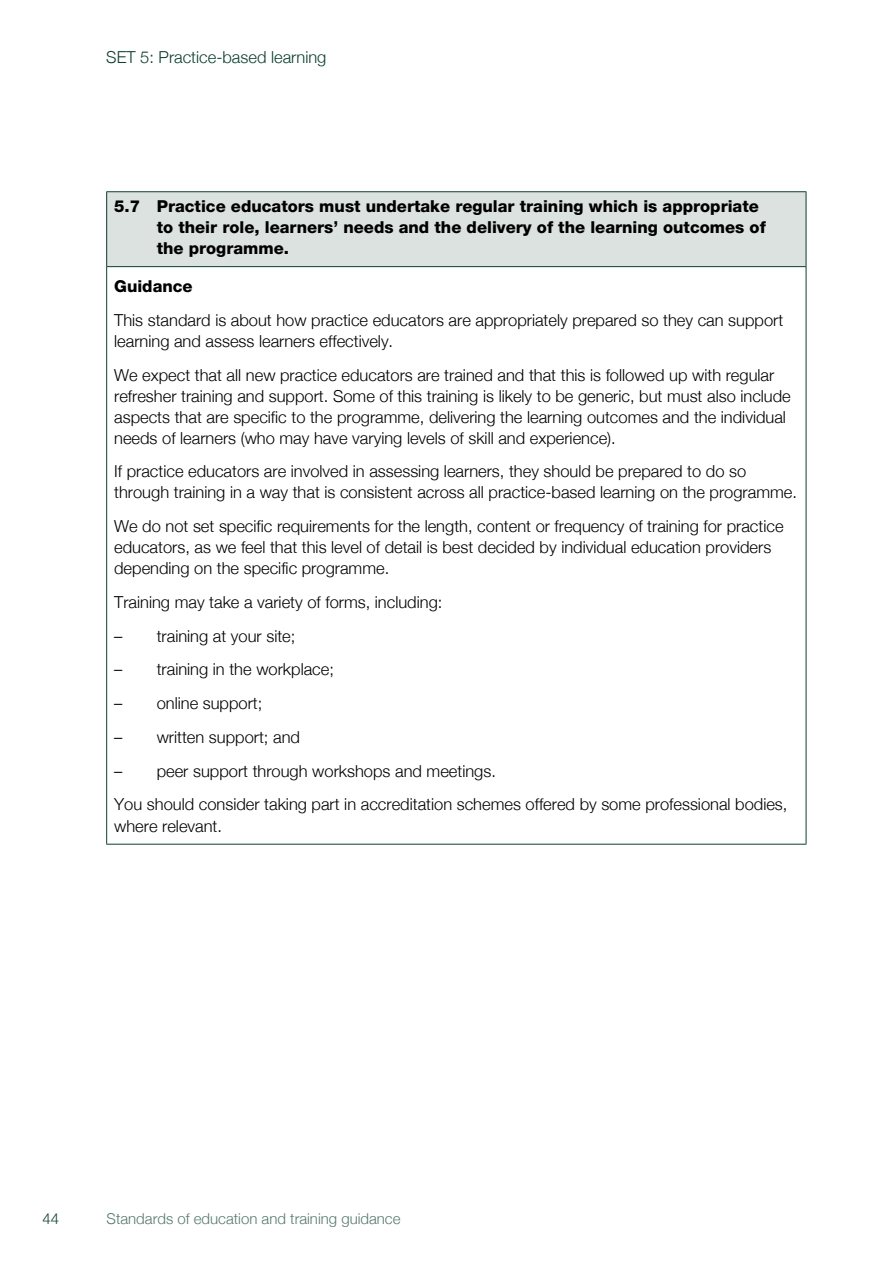
<style>
.page{position:relative;width:893px;height:1263px;background:#fff}
.page>*{position:absolute;margin:0;border:0;box-sizing:border-box;transform-origin:0 0}
.t1{font:300 16.5px/21px "Helvetica Neue";color:#000}
.t2{font:800 16.5px/21px "Helvetica Neue";color:#000}
.t3{font:300 16.5px "Helvetica Neue";color:#0d402e}
.t4{font:300 15px "Helvetica Neue";color:#567a6c}
.t5{font:300 15px "Helvetica Neue";color:#0d402e}
</style>
<div class="page">
<div style="left:107px;top:192px;width:699px;height:75px;background:#dbe2e0"></div>
<hr style="left:106px;top:191px;width:700px;height:1px;background:#0d402e">
<hr style="left:106px;top:192px;width:1px;height:74px;background:#0d402e">
<hr style="left:806px;top:192px;width:1px;height:74px;background:#0d402e">
<hr style="left:106px;top:266px;width:700px;height:1px;background:#0d402e">
<hr style="left:106px;top:267px;width:1px;height:577px;background:#0d402e">
<hr style="left:806px;top:267px;width:1px;height:577px;background:#0d402e">
<hr style="left:106px;top:844px;width:700px;height:1px;background:#0d402e">
<p class="t3" style="left:106px;top:47px;width:222px">SET 5: Practice-based learning</p>
<p class="t2" style="left:157px;top:195px;width:611px;text-indent:-43px">5.7 Practice educators must undertake regular training which is appropriate to their role, learners’ needs and the delivery of the learning outcomes of the programme.</p>
<p class="t2" style="left:114px;top:276px;width:80px">Guidance</p>
<p class="t1" style="left:114px;top:309px;width:671px">This standard is about how practice educators are appropriately prepared so they can support learning and assess learners effectively.</p>
<p class="t1" style="left:114px;top:364px;width:678px">We expect that all new practice educators are trained and that this is followed up with regular refresher training and support. Some of this training is likely to be generic, but must also include aspects that are specific to the programme, delivering the learning outcomes and the individual needs of learners (who may have varying levels of skill and experience).</p>
<p class="t1" style="left:114px;top:461px;width:684px">If practice educators are involved in assessing learners, they should be prepared to do so through training in a way that is consistent across all practice-based learning on the programme.</p>
<p class="t1" style="left:114px;top:515px;width:671px">We do not set specific requirements for the length, content or frequency of training for practice educators, as we feel that this level of detail is best decided by individual education providers depending on the specific programme.</p>
<p class="t1" style="left:114px;top:591px;width:330px">Training may take a variety of forms, including:</p>
<p class="t1" style="left:114px;top:625px;width:183px">– training at your site;</p>
<p class="t1" style="left:114px;top:659px;width:221px">– training in the workplace;</p>
<p class="t1" style="left:114px;top:692px;width:150px">– online support;</p>
<p class="t1" style="left:114px;top:726px;width:187px">– written support; and</p>
<p class="t1" style="left:114px;top:754px;width:675px;line-height:33.8px">– peer support through workshops and meetings.<br>You should consider taking part in accreditation schemes offered by some professional bodies,</p>
<p class="t1" style="left:114px;top:815px;width:109px">where relevant.</p>
<p class="t5" style="left:43px;top:1210px;width:18px">44</p>
<p class="t4" style="left:107px;top:1210px;width:295px">Standards of education and training guidance</p>
</div>
